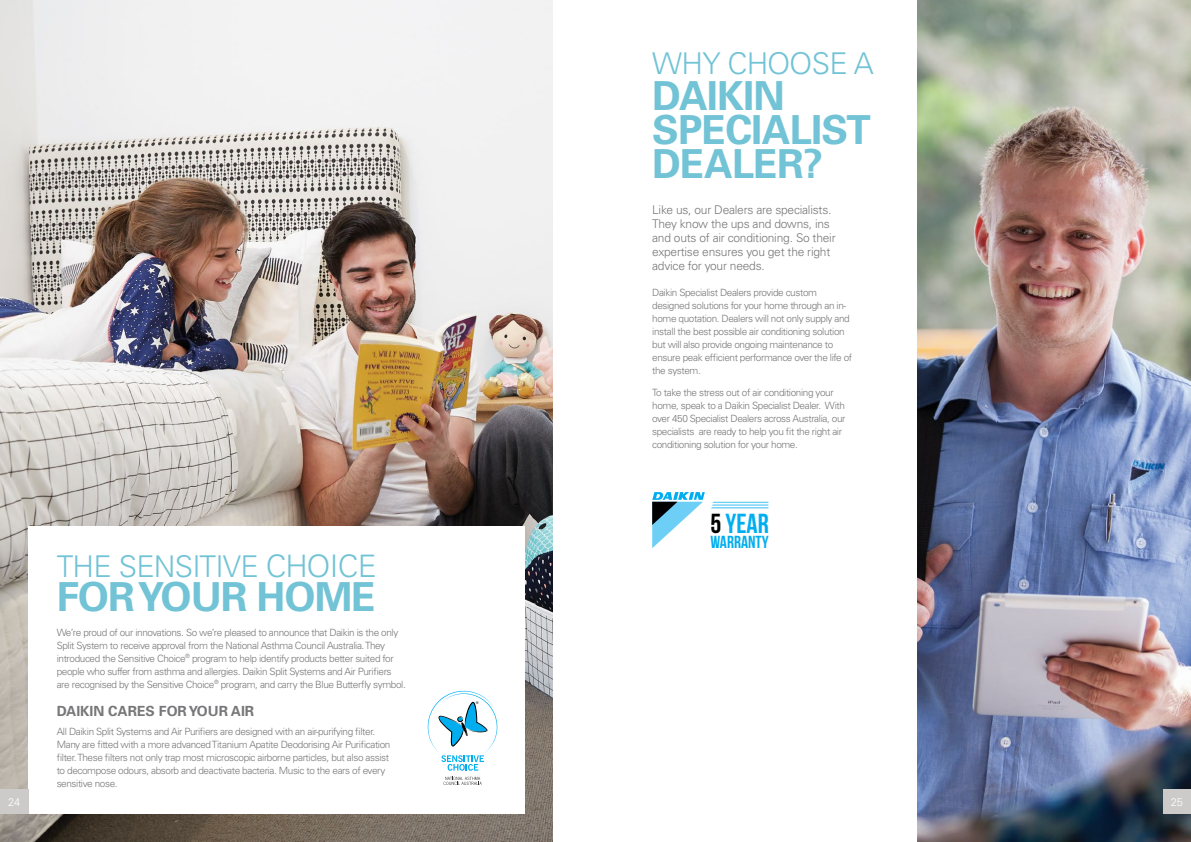
<style>
.page{position:relative;width:1191px;height:842px;background:#fff}
.page>*{position:absolute;margin:0;border:0;box-sizing:border-box;transform-origin:0 0}
.t1{font:700 40px/34px "Univers";letter-spacing:-.02em;color:#71c3d5}
.t2{font:300 30px "Univers";letter-spacing:-.025em;color:#71c3d5}
.t3{font:27.5px "Bebas Neue";color:#00aeef}
.t4{font:17.4px "Bebas Neue";color:#00aeef}
.t5{font:700 14px "Univers";color:#777779}
.t6{font:300 12px/14px "Univers";letter-spacing:-.02em;color:#777779}
.t7{font:300 11px "Univers";color:#fff}
.t8{font:300 10px/13px "Univers";letter-spacing:-.04em;color:#777779}
.s1{font-size:31px}
.s2{color:#000}
</style>
<div class="page">
<img style="left:918px;top:0;width:273px;height:842px">
<img style="left:0;top:0;width:553px;height:842px">
<svg style="left:652px;top:492px;width:116px;height:56px"></svg>
<div style="left:28px;top:526px;width:496px;height:288px;background:#fff"></div>
<div style="left:0;top:790px;width:28px;height:24px;background:#cccbca"></div>
<div style="left:1162px;top:790px;width:29px;height:24px;background:#cccbca"></div>
<svg style="left:427px;top:690px;width:71px;height:95px"></svg>
<h2 class="t2" style="left:652px;top:46px;width:223px">WHY CHOOSE A</h2>
<h1 class="t1" style="left:652px;top:78px;width:220px">DAIKIN<br>SPECIALIST<br>DEALER?</h1>
<p class="t6" style="left:652px;top:202px;width:185px">Like us, our Dealers are specialists.<br>They know the ups and downs, ins and outs of air conditioning. So their expertise ensures you get the right advice for your needs.</p>
<p class="t8" style="left:652px;top:286px;width:201px">Daikin Specialist Dealers provide custom designed solutions for your home through an in&shy;home quotation. Dealers will not only supply and install the best possible air conditioning solution but will also provide ongoing maintenance to ensure peak efficient performance over the life of the system.</p>
<p class="t8" style="left:652px;top:385px;width:195px">To take the stress out of air conditioning your home, speak to a Daikin Specialist Dealer. With over 450 Specialist Dealers across Australia, our specialists are ready to help you fit the right air conditioning solution for your home.</p>
<h2 class="t2" style="left:57px;top:548px;width:321px">THE SENSITIVE <span class="s1">CHOICE</span></h2>
<h1 class="t1" style="left:57px;top:578px;width:321px">FOR YOUR HOME</h1>
<p class="t8" style="left:57px;top:625px;width:350px">We’re proud of our innovations. So we’re pleased to announce that Daikin is the only Split System to receive approval from the National Asthma Council Australia. They introduced the Sensitive Choice<sup>®</sup> program to help identify products better suited for people who suffer from asthma and allergies. Daikin Split Systems and Air Purifiers are recognised by the Sensitive Choice<sup>®</sup> program, and carry the Blue Butterfly symbol.</p>
<h3 class="t5" style="left:57px;top:702px;width:199px">DAIKIN CARES FOR YOUR AIR</h3>
<p class="t8" style="left:57px;top:724px;width:335px">All Daikin Split Systems and Air Purifiers are designed with an air-purifying filter.<br>Many are fitted with a more advanced Titanium Apatite Deodorising Air Purification filter. These filters not only trap most microscopic airborne particles, but also assist to decompose odours, absorb and deactivate bacteria. Music to the ears of every sensitive nose.</p>
<h3 class="t3" style="left:710px;top:509px;width:60px"><span class="s2">5</span> YEAR</h3>
<h3 class="t4" style="left:710px;top:532px;width:60px">WARRANTY</h3>
<p class="t7" style="left:8px;top:795px;width:14px">24</p>
<p class="t7" style="left:1170px;top:795px;width:14px">25</p>
</div>
